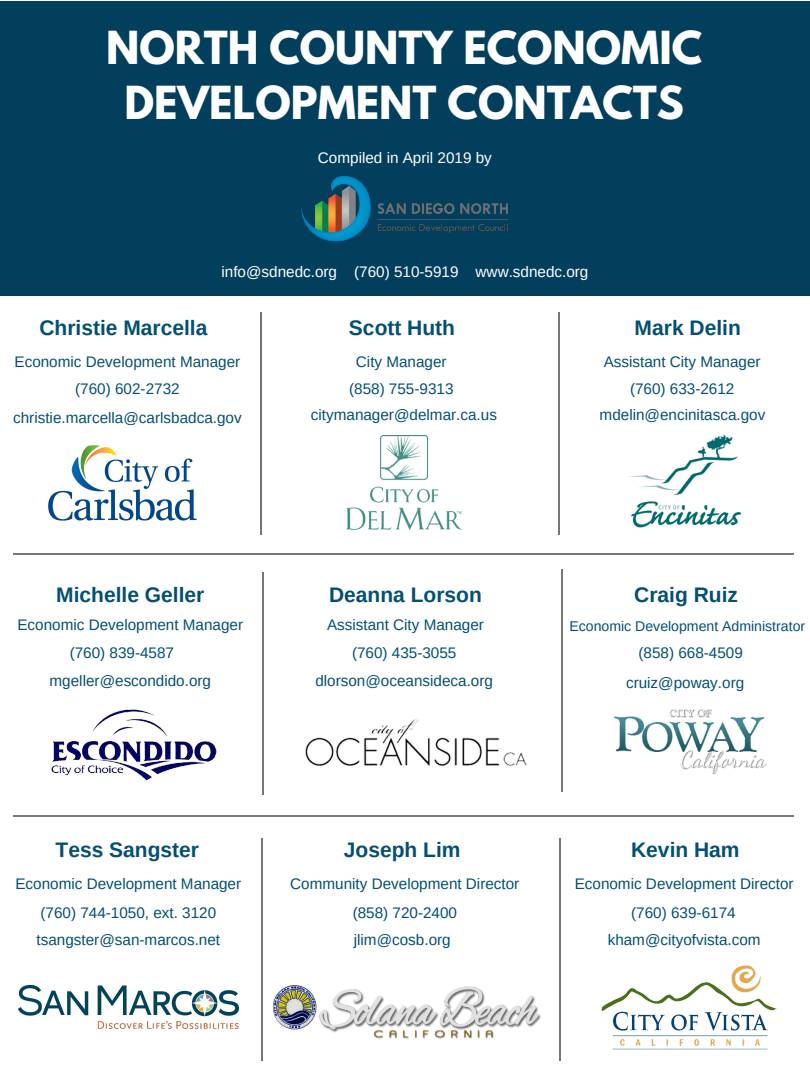
<style>
.page{position:relative;width:810px;height:1080px;background:#fff}
.page>*{position:absolute;margin:0;border:0;box-sizing:border-box;transform-origin:0 0}
.t1{font:700 40.31px/55.7px "League Spartan";color:#fff;text-align:center}
.t2{font:700 21px "Arimo";color:#044f74}
.t3{font:15.25px/28.1px "Arimo";color:#044f74;text-align:center}
.t4{font:15.25px "Arimo";color:#fff}
.t5{font:14.12px "Arimo";color:#044f74}
</style>
<div class="page">
<div style="left:0;top:1px;width:810px;height:295px;background:#023f5d"></div>
<hr style="left:260px;top:312px;width:2px;height:223px;background:#777">
<hr style="left:558px;top:312px;width:2px;height:223px;background:#777">
<img style="left:48px;top:445px;width:149px;height:75px">
<img style="left:346px;top:436px;width:116px;height:94px">
<img style="left:629px;top:434px;width:112px;height:94px">
<hr style="left:13px;top:553px;width:781px;height:2px;background:#777">
<hr style="left:262px;top:572px;width:2px;height:223px;background:#777">
<hr style="left:561px;top:570px;width:2px;height:222px;background:#777">
<img style="left:614px;top:709px;width:153px;height:66px">
<img style="left:305px;top:718px;width:221px;height:48px">
<img style="left:51px;top:709px;width:166px;height:72px">
<hr style="left:13px;top:815px;width:781px;height:2px;background:#777">
<hr style="left:261px;top:838px;width:2px;height:222px;background:#777">
<hr style="left:559px;top:838px;width:2px;height:222px;background:#777">
<img style="left:18px;top:986px;width:220px;height:42px">
<img style="left:601px;top:965px;width:175px;height:84px">
<img style="left:301px;top:176px;width:207px;height:66px">
<img style="left:273px;top:986px;width:268px;height:52px">
<h1 class="t1" style="left:106px;top:25px;width:598px">NORTH COUNTY ECONOMIC<br>DEVELOPMENT CONTACTS</h1>
<p class="t4" style="left:318px;top:149px;width:175px">Compiled in April 2019 by</p>
<p class="t4" style="left:221px;top:263px;width:369px">info@sdnedc.org (760) 510-5919 www.sdnedc.org</p>
<h2 class="t2" style="left:39px;top:316px;width:170px">Christie Marcella</h2>
<h2 class="t2" style="left:349px;top:316px;width:108px">Scott Huth</h2>
<h2 class="t2" style="left:635px;top:316px;width:108px">Mark Delin</h2>
<p class="t3" style="left:13px;top:347px;width:230px;line-height:28.2px">Economic Development Manager (760) 602-2732 christie.marcella@carlsbadca.gov</p>
<p class="t3" style="left:349px;top:348px;width:106px;line-height:27.6px">City Manager (858) 755-9313</p>
<p class="t3" style="left:604px;top:348px;width:158px;line-height:27.6px">Assistant City Manager (760) 633-2612</p>
<p class="t3" style="left:600px;top:401px;width:167px">mdelin@encinitasca.gov</p>
<p class="t3" style="left:311px;top:401px;width:188px">citymanager@delmar.ca.us</p>
<h2 class="t2" style="left:56px;top:583px;width:150px">Michelle Geller</h2>
<h2 class="t2" style="left:329px;top:583px;width:154px">Deanna Lorson</h2>
<h2 class="t2" style="left:634px;top:583px;width:105px">Craig Ruiz</h2>
<p class="t3" style="left:17px;top:611px;width:227px">Economic Development Manager</p>
<p class="t3" style="left:70px;top:639px;width:106px">(760) 839-4587</p>
<p class="t3" style="left:50px;top:667px;width:163px">mgeller@escondido.org</p>
<p class="t3" style="left:315px;top:611px;width:179px;line-height:27.9px">Assistant City Manager (760) 435-3055 dlorson@oceansideca.org</p>
<p class="t5" style="left:570px;top:618px;width:237px">Economic Development Administrator</p>
<p class="t3" style="left:626px;top:637px;width:120px;line-height:30.4px;text-align:right">(858) 668-4509 cruiz@poway.org</p>
<h2 class="t2" style="left:56px;top:838px;width:145px">Tess Sangster</h2>
<h2 class="t2" style="left:344px;top:838px;width:118px">Joseph Lim</h2>
<h2 class="t2" style="left:631px;top:838px;width:110px">Kevin Ham</h2>
<p class="t3" style="left:15px;top:870px;width:227px">Economic Development Manager (760) 744-1050, ext. 3120 tsangster@san-marcos.net</p>
<p class="t3" style="left:290px;top:870px;width:231px">Community Development Director (858) 720-2400<br>jlim@cosb.org</p>
<p class="t3" style="left:575px;top:870px;width:220px">Economic Development Director (760) 639-6174 kham@cityofvista.com</p>
</div>
